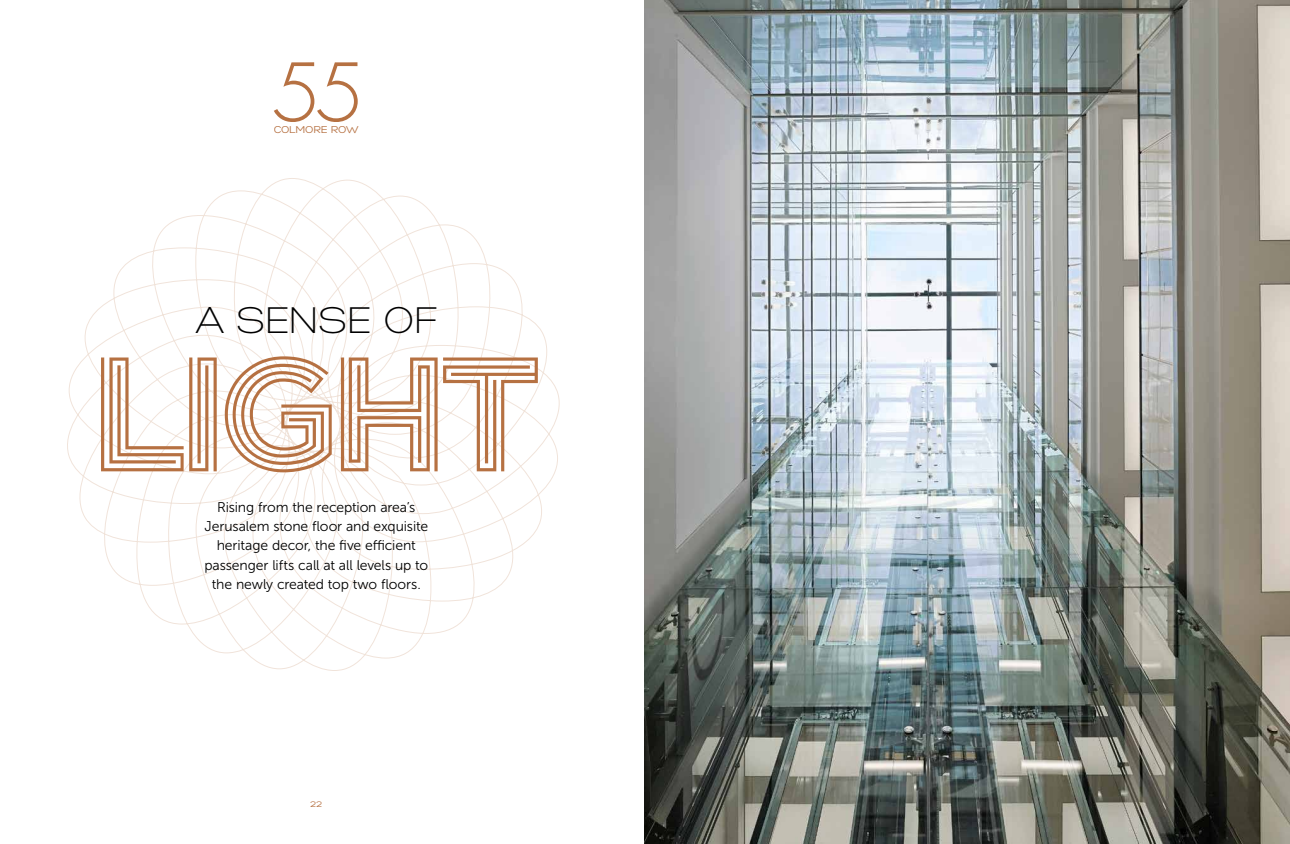
<style>
.page{position:relative;width:1290px;height:844px;background:#fff}
.page>*{position:absolute;margin:0;border:0;box-sizing:border-box;transform-origin:0 0}
.t1{font:113.75px "LABYRINTHUS";letter-spacing:.005em;color:#b67142}
.t2{font:300 83.74px "Semplicita";color:#b67142}
.t3{font:36.75px "Gabriel Sans Light";letter-spacing:-.005em;color:#000}
.t4{font:14px/19.2px "Museo Sans 300";letter-spacing:-.01em;color:#000;text-align:center}
.t5{font:9.8px "Gabriel Sans Normal";letter-spacing:-.01em;color:#b67142}
.t6{font:7.88px "Gabriel Sans Normal";color:#b67142}
</style>
<div class="page">
<svg style="left:67px;top:178px;width:493px;height:493px"></svg>
<img style="left:645px;top:0;width:645px;height:843px">
<h2 class="t2" style="left:272px;top:40px;width:90px">55</h2>
<p class="t5" style="left:274px;top:124px;width:87px">COLMORE ROW</p>
<h3 class="t3" style="left:195px;top:299px;width:244px">A SENSE OF</h3>
<h1 class="t1" style="left:101px;top:337px;width:444px">LIGHT</h1>
<p class="t4" style="left:204px;top:497px;width:225px">Rising from the reception area’s Jerusalem stone floor and exquisite heritage decor, the five efficient passenger lifts call at all levels up to the newly created top two floors.</p>
<p class="t6" style="left:310px;top:799px;width:14px">22</p>
</div>
